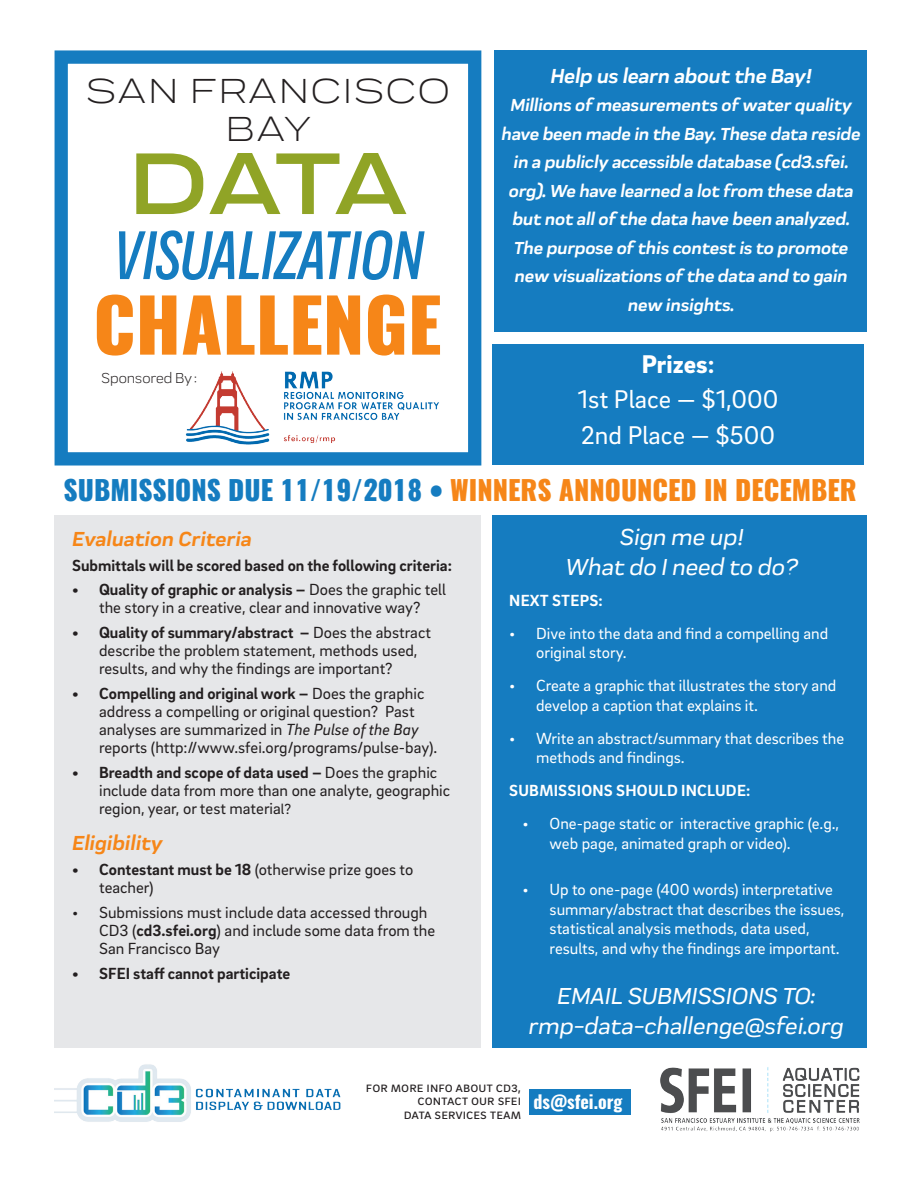
<style>
.page{position:relative;width:918px;height:1188px;background:#fff}
.page>*{position:absolute;margin:0;border:0;box-sizing:border-box;transform-origin:0 0}
.t1{font:700 expanded 90px "Praktika";color:#90a426}
.t2{font:800 73.05px "Oswald";color:#f68618}
.t3{font:italic 500 condensed 72px "Praktika";color:#157cc0}
.t4{font:expanded 36px "Praktika";letter-spacing:.03em;color:#231f20}
.t5{font:800 27px "Oswald";color:#f68618}
.t6{font:26.25px "Brix Sans";color:#fff}
.t7{font:900 26.25px "Brix Sans";color:#fff}
.t8{font:italic 500 24px/30px "Praktika";color:#fff;text-align:center}
.t9{font:italic 700 21px "Praktika";color:#f68618}
.t10{font:italic 700 21px "Praktika";letter-spacing:-.01em;color:#fff}
.t11{font:italic 700 18px/28.5px "Praktika";letter-spacing:-.01em;color:#fff;text-align:center}
.t12{font:700 18px "Oswald";color:#fff}
.t13{font:16.5px/18px "Brix Sans";color:#231f20}
.t14{font:16.5px/19.5px "Brix Sans";color:#fff}
.t15{font:700 16.5px "Brix Sans";color:#231f20}
.t16{font:700 16.5px "Brix Sans";letter-spacing:.015em;color:#fff}
.t17{font:15px "Praktika";color:#231f20}
.t18{font:14.55px/13.2px "Brix Sans";color:#231f20;text-align:right}
.s1{font-weight:700}
.s2{color:#157cc0}
.s3{font-style:italic}
.s4{font-size:15px}
</style>
<div class="page">
<div style="left:494px;top:50px;width:372px;height:281px;background:#157cc0"></div>
<div style="left:492px;top:344px;width:372px;height:121px;background:#157cc0"></div>
<div style="left:492px;top:515px;width:374px;height:533px;background:#157cc0"></div>
<div style="left:54px;top:515px;width:427px;height:533px;background:#e6e7e9"></div>
<div style="left:55px;top:50px;width:426px;height:416px;border:13px solid #157cc0"></div>
<img style="left:660px;top:1067px;width:200px;height:65px">
<img style="left:185px;top:371px;width:254px;height:74px">
<img style="left:55px;top:1064px;width:286px;height:58px">
<div style="left:529px;top:1089px;width:101px;height:26px;background:#157cc0"></div>
<p class="t4" style="left:86px;top:65px;width:366px">SAN FRANCISCO</p>
<p class="t4" style="left:225px;top:103px;width:87px">BAY</p>
<p class="t1" style="left:127px;top:111px;width:284px">DATA</p>
<p class="t3" style="left:113px;top:201px;width:312px">VISUALIZATION</p>
<p class="t2" style="left:93px;top:273px;width:350px">CHALLENGE</p>
<p class="t17" style="left:102px;top:368px;width:97px">Sponsored By :</p>
<p class="t10" style="left:550px;top:59px;width:263px">Help us learn about the Bay!</p>
<p class="t11" style="left:502px;top:89px;width:360px">Millions of measurements of water quality have been made in the Bay. These data reside in a publicly accessible database (cd3.sfei. org). We have learned a lot from these data but not all of the data have been analyzed.<br>The purpose of this contest is to promote new visualizations of the data and to gain new insights.</p>
<p class="t7" style="left:642px;top:346px;width:74px">Prizes<span class="s1">:</span></p>
<p class="t6" style="left:578px;top:383px;width:202px">1st Place — $1,000</p>
<p class="t6" style="left:581px;top:419px;width:195px">2nd Place — $500</p>
<p class="t5" style="left:64px;top:471px;width:795px"><span class="s2">SUBMISSIONS DUE 11/19/2018 •</span> WINNERS ANNOUNCED IN DECEMBER</p>
<p class="t9" style="left:72px;top:522px;width:181px">Evaluation Criteria</p>
<p class="t15" style="left:72px;top:554px;width:381px">Submittals will be scored based on the following criteria:</p>
<p class="t13" style="left:72px;top:580px;width:375px;text-align:center"><span class="s1">• Quality of graphic or analysis –</span> Does the graphic tell the story in a creative, clear and innovative way?</p>
<p class="t13" style="left:99px;top:623px;width:333px;text-indent:-27px"><span class="s1">• Quality of summary/abstract –</span> Does the abstract describe the problem statement, methods used, results, and why the findings are important?</p>
<p class="t13" style="left:99px;top:684px;width:340px;text-indent:-27px"><span class="s1">• Compelling and original work –</span> Does the graphic address a compelling or original question? Past analyses are summarized in <span class="s3">The Pulse of the Bay </span>reports (http://www.sfei.org/programs/pulse-bay).</p>
<p class="t13" style="left:99px;top:763px;width:353px;text-indent:-27px"><span class="s1">• Breadth and scope of data used –</span> Does the graphic include data from more than one analyte, geographic region, year, or test materia<span class="s4">l?</span></p>
<p class="t9" style="left:72px;top:827px;width:92px">Eligibility</p>
<p class="t13" style="left:99px;top:860px;width:316px;text-indent:-27px"><span class="s1">• Contestant must be 18</span> (otherwise prize goes to teacher)</p>
<p class="t13" style="left:99px;top:903px;width:338px;text-indent:-27px">• Submissions must include data accessed through<br>CD3 (<span class="s1">cd3.sfei.org</span>) and include some data from the<br>San Francisco Bay</p>
<p class="t15" style="left:72px;top:962px;width:220px">• SFEI staff cannot participate</p>
<p class="t8" style="left:566px;top:520px;width:234px">Sign me up!<br>What do I need to do?</p>
<p class="t16" style="left:509px;top:589px;width:95px">NEXT STEPS:</p>
<p class="t14" style="left:536px;top:623px;width:294px;text-indent:-27px">• Dive into the data and find a compelling and original story.</p>
<p class="t14" style="left:536px;top:675px;width:302px;text-indent:-27px">• Create a graphic that illustrates the story and develop a caption that explains it.</p>
<p class="t14" style="left:536px;top:728px;width:309px;text-indent:-27px">• Write an abstract/summary that describes the methods and findings.</p>
<p class="t16" style="left:509px;top:780px;width:243px">SUBMISSIONS SHOULD INCLUDE:</p>
<p class="t14" style="left:550px;top:813px;width:291px;text-indent:-27px">• One-page static or interactive graphic (e.g., web page, animated graph or video).</p>
<p class="t14" style="left:550px;top:879px;width:296px;text-indent:-27px">• Up to one-page (400 words) interpretative summary/abstract that describes the issues, statistical analysis methods, data used, results, and why the findings are important.</p>
<p class="t8" style="left:529px;top:979px;width:316px">EMAIL SUBMISSIONS TO: rmp-data-challenge@sfei.org</p>
<p class="t18" style="left:366px;top:1080px;width:157px">for more info about cd3, contact our sfei</p>
<p class="t18" style="left:404px;top:1106px;width:119px">data services team</p>
<p class="t12" style="left:533px;top:1089px;width:91px">ds@sfei.org</p>
</div>
